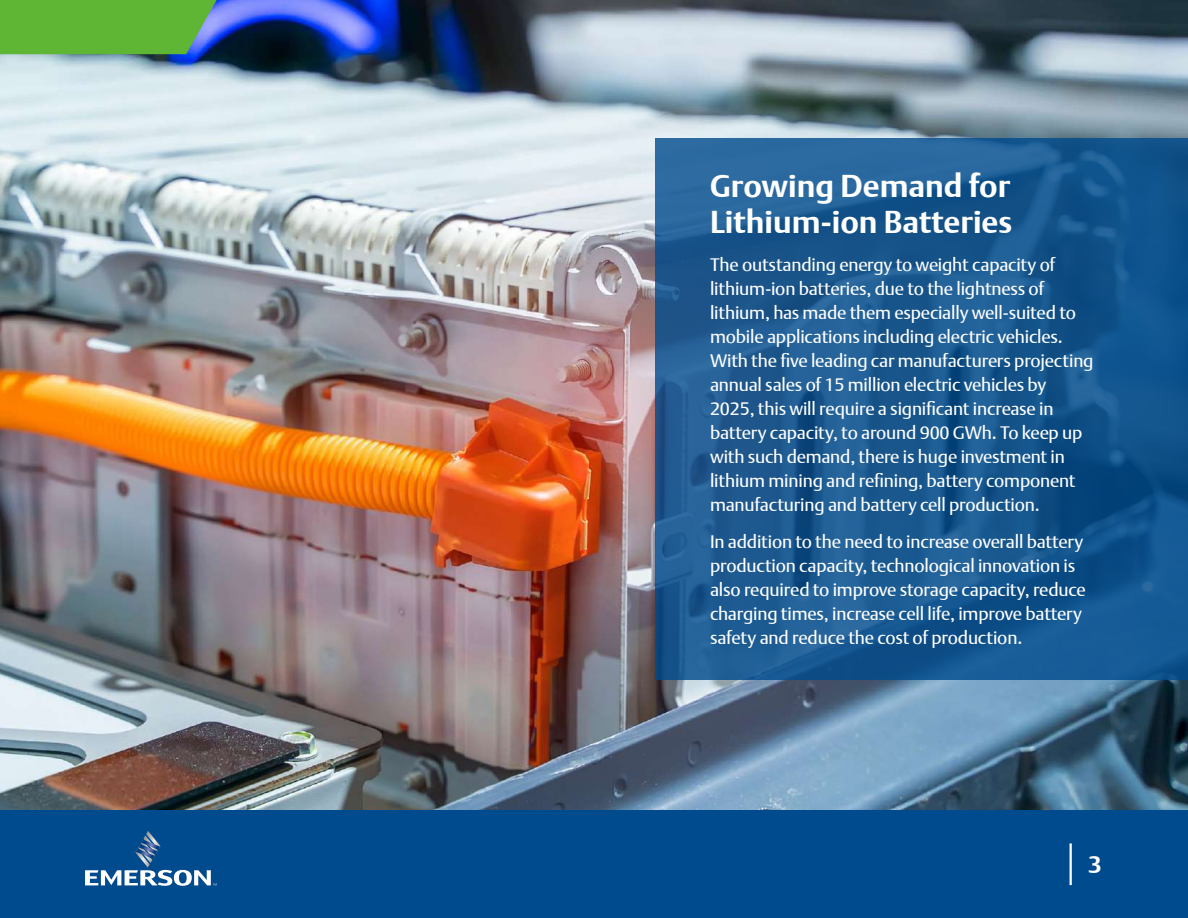
<style>
.page{position:relative;width:1188px;height:918px;background:#fff}
.page>*{position:absolute;margin:0;border:0;box-sizing:border-box;transform-origin:0 0}
.t1{font:700 31.5px/36px "DTL Argo T";color:#fff}
.t2{font:700 24px "DTL Argo T";color:#fff}
.t3{font:18px/24px "DTL Argo T";letter-spacing:-.01em;color:#fff}
</style>
<div class="page">
<img style="left:0;top:0;width:1188px;height:810px">
<svg style="left:0;top:0;width:217px;height:54px;background:#5db140"></svg>
<svg style="left:655px;top:138px;width:533px;height:541px;background:#19588f"></svg>
<div style="left:0;top:810px;width:1188px;height:108px;background:#004b8d"></div>
<svg style="left:85px;top:831px;width:132px;height:55px;background:#2c699f"></svg>
<hr style="left:1070px;top:843px;width:2px;height:42px;background:#fff">
<h1 class="t1" style="left:710px;top:168px;width:304px">Growing Demand for<br>Lithium-ion Batteries</h1>
<p class="t3" style="left:710px;top:252px;width:385px">The outstanding energy to weight capacity of lithium-ion batteries, due to the lightness of lithium, has made them especially well-suited to mobile applications including electric vehicles.<br>With the five leading car manufacturers projecting annual sales of 15 million electric vehicles by 2025, this will require a significant increase in battery capacity, to around 900 GWh. To keep up with such demand, there is huge investment in lithium mining and refining, battery component manufacturing and battery cell production.</p>
<p class="t3" style="left:710px;top:530px;width:377px">In addition to the need to increase overall battery production capacity, technological innovation is also required to improve storage capacity, reduce charging times, increase cell life, improve battery safety and reduce the cost of production.</p>
<h2 class="t2" style="left:1088px;top:850px;width:15px">3</h2>
</div>
